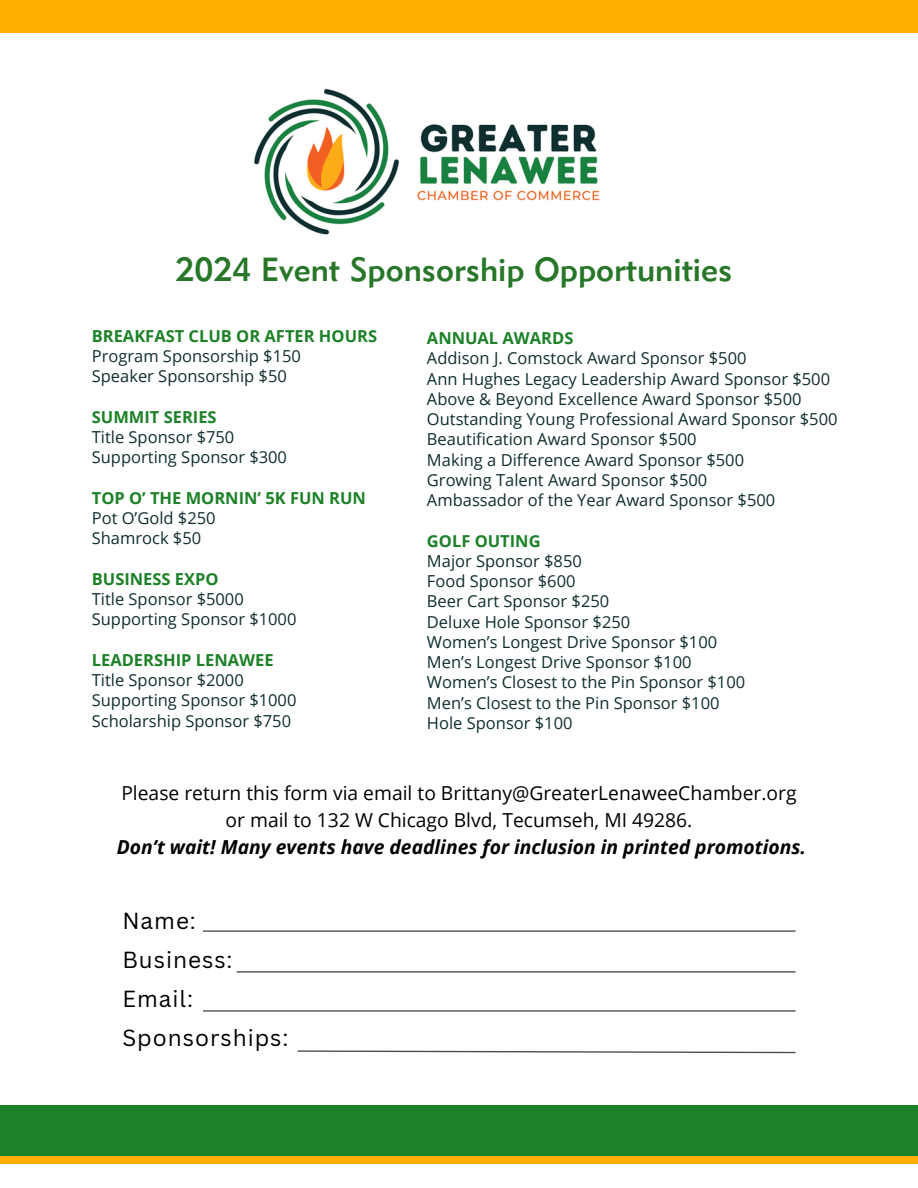
<style>
.page{position:relative;width:918px;height:1188px;background:#fff}
.page>*{position:absolute;margin:0;border:0;box-sizing:border-box;transform-origin:0 0}
.t1{font:33px "Geometric 415 BT Medium A";color:#287729}
.t2{font:22.65px "Canva Sans";letter-spacing:.045em;color:#000}
.t3{font:19.35px "Open Sans";color:#000}
.t4{font:italic 700 19.35px "Open Sans";color:#000}
.t5{font:16.5px "Open Sans";color:#102e2f}
.t6{font:700 16.5px "Open Sans";color:#1c8127}
</style>
<div class="page">
<img style="left:254px;top:88px;width:346px;height:147px">
<div style="left:0;top:1105px;width:918px;height:52px;background:#1c8127"></div>
<div style="left:0;top:1157px;width:918px;height:7px;background:#ffad00"></div>
<div style="left:0;top:0;width:918px;height:32px;background:#ffad00"></div>
<hr style="left:203px;top:930px;width:593px;height:2px;background:#4b4b4b">
<hr style="left:203px;top:1010px;width:593px;height:2px;background:#4b4b4b">
<svg style="left:297px;top:1050px;width:499px;height:4px"></svg>
<hr style="left:237px;top:971px;width:559px;height:2px;background:#4b4b4b">
<p class="t1" style="left:176px;top:249px;width:558px">2024 Event Sponsorship Opportunities</p>
<p class="t6" style="left:92px;top:324px;width:287px">BREAKFAST CLUB OR AFTER HOURS</p>
<p class="t5" style="left:92px;top:344px;width:211px">Program Sponsorship $150</p>
<p class="t5" style="left:92px;top:365px;width:197px">Speaker Sponsorship $50</p>
<p class="t6" style="left:92px;top:405px;width:126px">SUMMIT SERIES</p>
<p class="t5" style="left:92px;top:425px;width:144px">Title Sponsor $750</p>
<p class="t5" style="left:92px;top:446px;width:197px">Supporting Sponsor $300</p>
<p class="t6" style="left:92px;top:486px;width:276px">TOP O’ THE MORNIN’ 5K FUN RUN</p>
<p class="t5" style="left:92px;top:506px;width:125px">Pot O’Gold $250</p>
<p class="t5" style="left:92px;top:527px;width:111px">Shamrock $50</p>
<p class="t6" style="left:92px;top:567px;width:128px">BUSINESS EXPO</p>
<p class="t5" style="left:92px;top:587px;width:154px">Title Sponsor $5000</p>
<p class="t5" style="left:92px;top:608px;width:206px">Supporting Sponsor $1000</p>
<p class="t6" style="left:92px;top:648px;width:183px">LEADERSHIP LENAWEE</p>
<p class="t5" style="left:92px;top:668px;width:154px">Title Sponsor $2000</p>
<p class="t5" style="left:92px;top:689px;width:206px">Supporting Sponsor $1000</p>
<p class="t5" style="left:92px;top:709px;width:201px">Scholarship Sponsor $750</p>
<p class="t6" style="left:427px;top:326px;width:148px">ANNUAL AWARDS</p>
<p class="t5" style="left:427px;top:347px;width:321px">Addison J. Comstock Award Sponsor $500</p>
<p class="t5" style="left:427px;top:367px;width:405px">Ann Hughes Legacy Leadership Award Sponsor $500</p>
<p class="t5" style="left:427px;top:387px;width:376px">Above &amp; Beyond Excellence Award Sponsor $500</p>
<p class="t5" style="left:427px;top:407px;width:412px">Outstanding Young Professional Award Sponsor $500</p>
<p class="t5" style="left:427px;top:428px;width:271px">Beautification Award Sponsor $500</p>
<p class="t5" style="left:427px;top:448px;width:319px">Making a Difference Award Sponsor $500</p>
<p class="t5" style="left:427px;top:468px;width:282px">Growing Talent Award Sponsor $500</p>
<p class="t5" style="left:427px;top:488px;width:350px">Ambassador of the Year Award Sponsor $500</p>
<p class="t6" style="left:427px;top:529px;width:115px">GOLF OUTING</p>
<p class="t5" style="left:427px;top:549px;width:156px">Major Sponsor $850</p>
<p class="t5" style="left:427px;top:569px;width:150px">Food Sponsor $600</p>
<p class="t5" style="left:427px;top:590px;width:184px">Beer Cart Sponsor $250</p>
<p class="t5" style="left:427px;top:610px;width:205px">Deluxe Hole Sponsor $250</p>
<p class="t5" style="left:427px;top:630px;width:292px">Women’s Longest Drive Sponsor $100</p>
<p class="t5" style="left:427px;top:650px;width:266px">Men’s Longest Drive Sponsor $100</p>
<p class="t5" style="left:427px;top:671px;width:320px">Women’s Closest to the Pin Sponsor $100</p>
<p class="t5" style="left:427px;top:691px;width:294px">Men’s Closest to the Pin Sponsor $100</p>
<p class="t5" style="left:427px;top:711px;width:147px">Hole Sponsor $100</p>
<p class="t3" style="left:121px;top:780px;width:677px">Please return this form via email to Brittany@GreaterLenaweeChamber.org</p>
<p class="t3" style="left:226px;top:806px;width:468px">or mail to 132 W Chicago Blvd, Tecumseh, MI 49286.</p>
<p class="t4" style="left:117px;top:833px;width:691px">Don’t wait! Many events have deadlines for inclusion in printed promotions.</p>
<p class="t2" style="left:122px;top:905px;width:75px">Name:</p>
<p class="t2" style="left:122px;top:944px;width:112px">Business:</p>
<p class="t2" style="left:122px;top:983px;width:72px">Email:</p>
<p class="t2" style="left:122px;top:1022px;width:168px">Sponsorships:</p>
</div>
